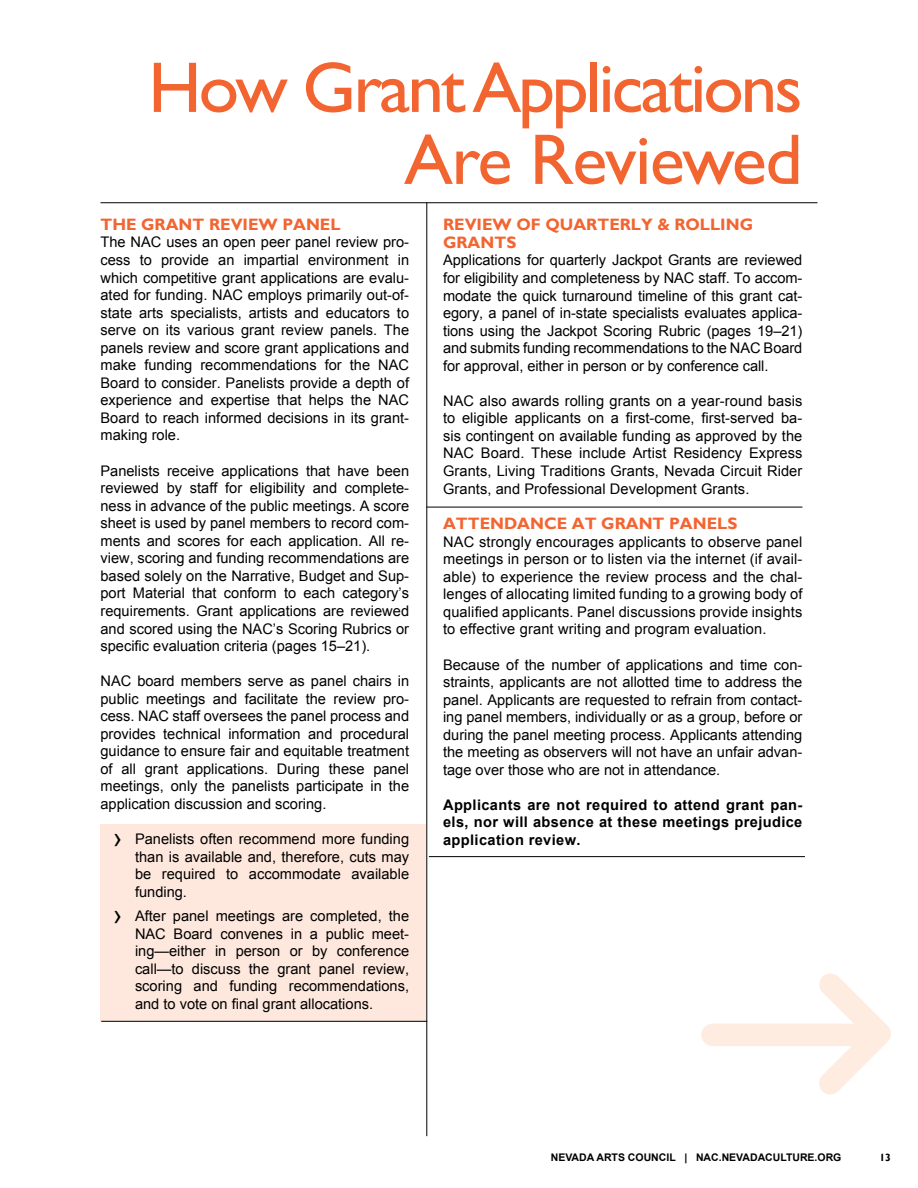
<style>
.page{position:relative;width:918px;height:1188px;background:#fff}
.page>*{position:absolute;margin:0;border:0;box-sizing:border-box;transform-origin:0 0}
.t1{font:72px/72px "Gill Sans";letter-spacing:-.04em;color:#f26531;text-align:right}
.t2{font:700 16.5px/18px "Gill Sans";color:#f26531}
.t3{font:14.7px/17.5px "Arial";color:#000;text-align:justify}
.t4{font:700 14.7px/17.5px "Arial";letter-spacing:.025em;color:#000;text-align:justify}
.t5{font:700 10.5px "Arial";color:#000}
.t6{font:700 10.5px "Gill Sans";color:#000}
.s1{font-size:27px}
</style>
<div class="page">
<div style="left:101px;top:824px;width:325px;height:198px;background:#fee8dd"></div>
<hr style="left:426px;top:202px;width:1px;height:934px;background:#000">
<hr style="left:101px;top:202px;width:716px;height:1px;background:#000">
<div style="left:712px;top:1024px;width:156px;height:22px;background:#feece1"></div>
<svg style="left:798px;top:973px;width:93px;height:122px"></svg>
<hr style="left:426px;top:507px;width:376px;height:1px;background:#000">
<hr style="left:429px;top:856px;width:376px;height:1px;background:#000">
<hr style="left:101px;top:1021px;width:326px;height:1px;background:#000">
<h1 class="t1" style="left:148px;top:53px;width:656px">How Grant Applications<br>Are Reviewed</h1>
<p class="t2" style="left:443px;top:216px;width:312px">REVIEW OF QUARTERLY &amp; ROLLING<br>GRANTS</p>
<p class="t3" style="left:443px;top:252px;width:361px">Applications for quarterly Jackpot Grants are reviewed for eligibility and completeness by NAC staff. To accom&shy;modate the quick turnaround timeline of this grant cat&shy;egory, a panel of in-state specialists evaluates applica&shy;tions using the Jackpot Scoring Rubric (pages 19–21) and submits funding recommendations to the NAC Board for approval, either in person or by conference call.</p>
<p class="t3" style="left:443px;top:392px;width:361px">NAC also awards rolling grants on a year-round basis to eligible applicants on a first-come, first-served ba&shy;sis contingent on available funding as approved by the NAC Board. These include Artist Residency Express Grants, Living Traditions Grants, Nevada Circuit Rider Grants, and Professional Development Grants.</p>
<p class="t2" style="left:443px;top:515px;width:296px">ATTENDANCE AT GRANT PANELS</p>
<p class="t3" style="left:443px;top:533px;width:361px">NAC strongly encourages applicants to observe panel meetings in person or to listen via the internet (if avail&shy;able) to experience the review process and the chal&shy;lenges of allocating limited funding to a growing body of qualified applicants. Panel discussions provide insights to effective grant writing and program evaluation.</p>
<p class="t3" style="left:443px;top:656px;width:361px">Because of the number of applications and time con&shy;straints, applicants are not allotted time to address the panel. Applicants are requested to refrain from contact&shy;ing panel members, individually or as a group, before or during the panel meeting process. Applicants attending the meeting as observers will not have an unfair advan&shy;tage over those who are not in attendance.</p>
<p class="t4" style="left:443px;top:796px;width:361px">Applicants are not required to attend grant pan&shy;els, nor will absence at these meetings prejudice application review.</p>
<p class="t2" style="left:101px;top:216px;width:242px">THE GRANT REVIEW PANEL</p>
<p class="t3" style="left:101px;top:234px;width:310px">The NAC uses an open peer panel review pro&shy;cess to provide an impartial environment in which competitive grant applications are evalu&shy;ated for funding. NAC employs primarily out-of&shy;state arts specialists, artists and educators to serve on its various grant review panels. The panels review and score grant applications and make funding recommendations for the NAC Board to consider. Panelists provide a depth of experience and expertise that helps the NAC Board to reach informed decisions in its grant&shy;making role.</p>
<p class="t3" style="left:101px;top:462px;width:310px">Panelists receive applications that have been reviewed by staff for eligibility and complete&shy;ness in advance of the public meetings. A score sheet is used by panel members to record com&shy;ments and scores for each application. All re&shy;view, scoring and funding recommendations are based solely on the Narrative, Budget and Sup&shy;port Material that conform to each category’s requirements. Grant applications are reviewed and scored using the NAC’s Scoring Rubrics or specific evaluation criteria (pages 15–21).</p>
<p class="t3" style="left:101px;top:672px;width:310px">NAC board members serve as panel chairs in public meetings and facilitate the review pro&shy;cess. NAC staff oversees the panel process and provides technical information and procedural guidance to ensure fair and equitable treatment of all grant applications. During these panel meetings, only the panelists participate in the application discussion and scoring.</p>
<p class="t3" style="left:135px;top:830px;width:276px;text-indent:-22px"><span class="s1">›</span> Panelists often recommend more funding than is available and, therefore, cuts may be required to accommodate available funding.</p>
<p class="t3" style="left:135px;top:907px;width:276px;text-indent:-22px"><span class="s1">›</span> After panel meetings are completed, the NAC Board convenes in a public meet&shy;ing—either in person or by conference call—to discuss the grant panel review, scoring and funding recommendations, and to vote on final grant allocations.</p>
<p class="t5" style="left:551px;top:1150px;width:292px">NEVADA ARTS COUNCIL | NAC.NEVADACULTURE.ORG</p>
<p class="t6" style="left:879px;top:1151px;width:13px">13</p>
</div>
